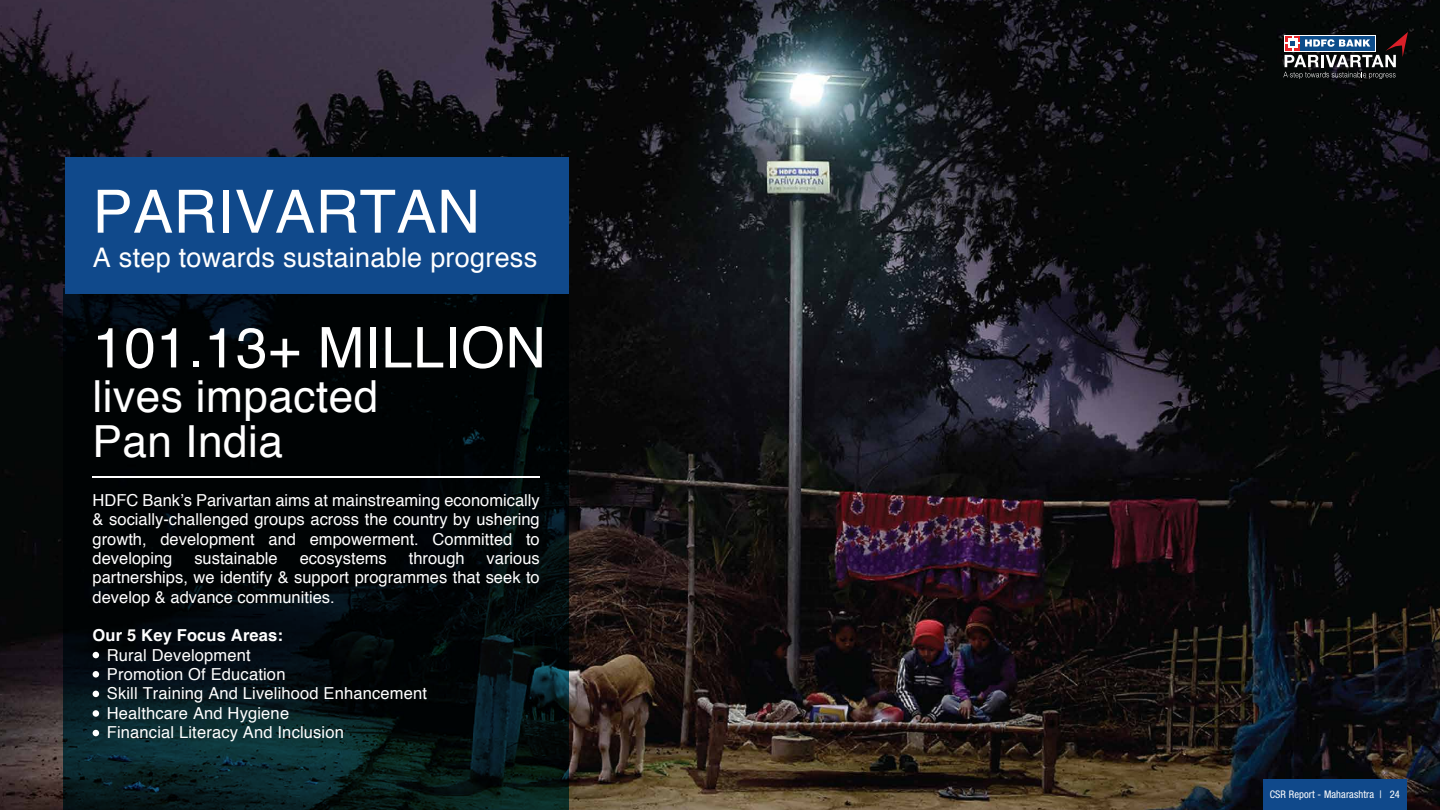
<style>
.page{position:relative;width:1440px;height:810px;background:#fff}
.page>*{position:absolute;margin:0;border:0;box-sizing:border-box;transform-origin:0 0}
.t1{font:59.85px "Helvetica";letter-spacing:.01em;color:#fff}
.t2{font:56.25px "Helvetica";letter-spacing:.01em;color:#fff}
.t3{font:44.17px/44.8px "Helvetica";letter-spacing:.01em;color:#fff}
.t4{font:27px "Helvetica";letter-spacing:.01em;color:#fff}
.t5{font:16.5px/19.3px "Helvetica";letter-spacing:.005em;color:#fff;text-align:justify}
.t6{font:700 16.5px "Helvetica";letter-spacing:.01em;color:#fff}
.t7{font:condensed 10.5px "Helvetica Neue LT Std";letter-spacing:.01em;color:#fff}
</style>
<div class="page">
<img style="left:0;top:0;width:1440px;height:810px">
<svg style="left:63px;top:289px;width:506px;height:521px;background:#020b0d"></svg>
<hr style="left:93px;top:476px;width:447px;height:2px;background:#fff">
<div style="left:66px;top:157px;width:503px;height:137px;background:#10498b"></div>
<svg style="left:93px;top:652px;width:6px;height:6px"></svg>
<svg style="left:93px;top:691px;width:6px;height:6px"></svg>
<div style="left:93px;top:671px;width:6px;height:7px;background:#fff;border-radius:50%"></div>
<svg style="left:93px;top:730px;width:6px;height:6px"></svg>
<div style="left:93px;top:710px;width:6px;height:7px;background:#fff;border-radius:50%"></div>
<div style="left:1263px;top:779px;width:143px;height:31px;background:#10498b"></div>
<svg style="left:1283px;top:32px;width:125px;height:47px"></svg>
<h1 class="t1" style="left:93px;top:166px;width:389px">PARIVARTAN</h1>
<h3 class="t4" style="left:93px;top:237px;width:446px">A step towards sustainable progress</h3>
<h2 class="t2" style="left:93px;top:304px;width:455px">101.13+ MILLION</h2>
<h3 class="t3" style="left:93px;top:376px;width:287px">lives impacted<br>Pan India</h3>
<p class="t5" style="left:93px;top:491px;width:449px">HDFC Bank’s Parivartan aims at mainstreaming economically &amp; socially-challenged groups across the country by ushering growth, development and empowerment. Committed to developing</p>
<p class="t5" style="left:194px;top:549px;width:85px">sustainable</p>
<p class="t5" style="left:300px;top:549px;width:89px">ecosystems</p>
<p class="t5" style="left:409px;top:549px;width:57px">through</p>
<p class="t5" style="left:93px;top:549px;width:449px;text-indent:394px">various partnerships, we identify &amp; support programmes that seek to develop &amp; advance communities.</p>
<p class="t6" style="left:93px;top:625px;width:192px">Our 5 Key Focus Areas:</p>
<p class="t5" style="left:107px;top:646px;width:322px;text-align:left">Rural Development<br>Promotion Of Education<br>Skill Training And Livelihood Enhancement<br>Healthcare And Hygiene<br>Financial Literacy And Inclusion</p>
<p class="t7" style="left:1270px;top:788px;width:132px">CSR Report - Maharashtra | 24</p>
</div>
